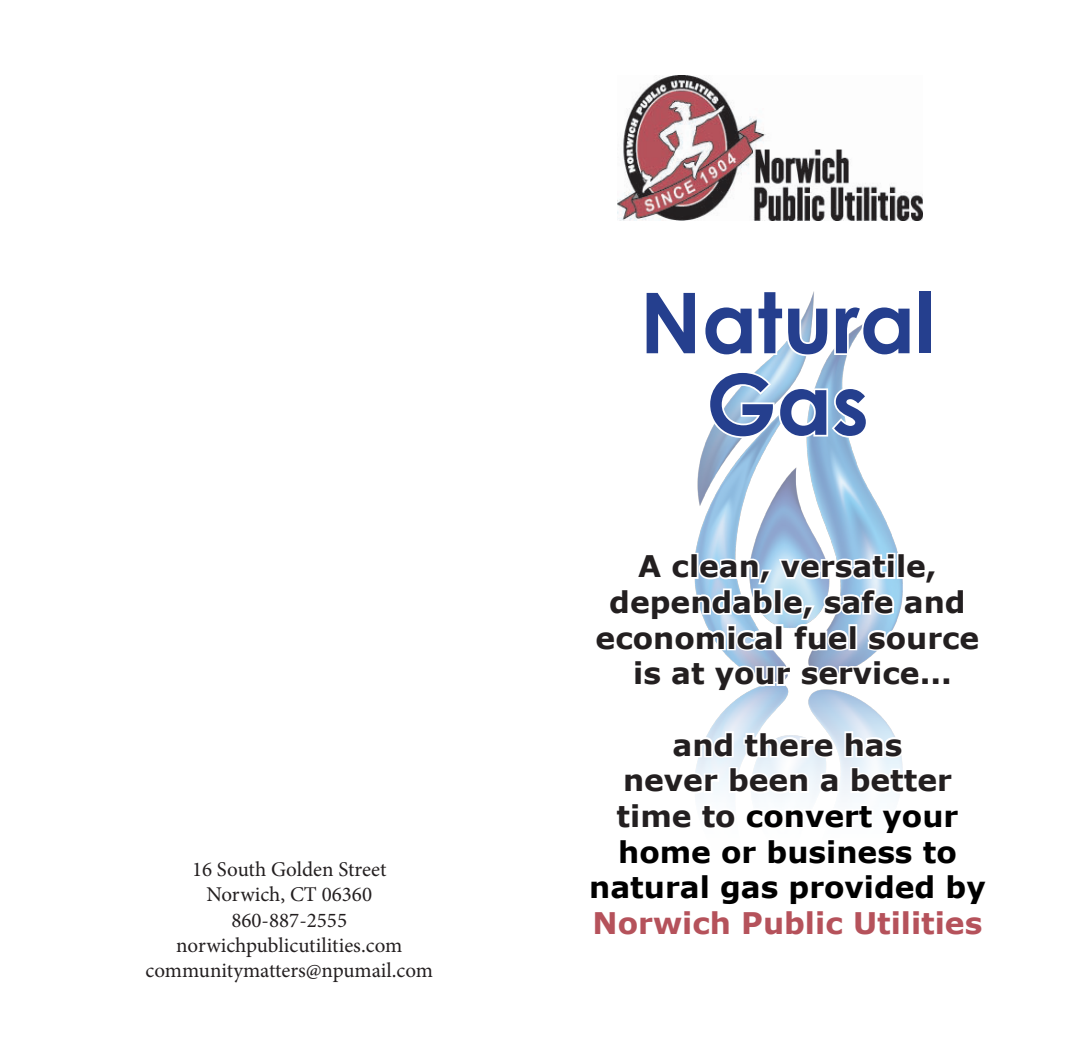
<style>
.page{position:relative;width:1071px;height:1050px;background:#fff}
.page>*{position:absolute;margin:0;border:0;box-sizing:border-box;transform-origin:0 0}
.t1{font:700 84px/81.5px "Century Gothic";color:#253f8e;text-align:center}
.t2{font:700 29.75px/35.7px "Verdana";color:#000;text-align:center}
.t3{font:700 29.75px/35.7px "Verdana";color:#231f20;text-align:center}
.t4{font:700 29.75px "Verdana";color:#b5525b}
.t5{font:21px/25.2px "Minion Pro";color:#231f20;text-align:center}
.s1{color:#231f20}
</style>
<div class="page">
<img style="left:696px;top:358px;width:201px;height:372px">
<img style="left:617px;top:76px;width:306px;height:145px">
<svg style="left:771px;top:291px;width:96px;height:67px"></svg>
<svg style="left:707px;top:369px;width:163px;height:71px"></svg>
<svg style="left:694px;top:550px;width:209px;height:103px"></svg>
<svg style="left:696px;top:660px;width:201px;height:34px"></svg>
<svg style="left:695px;top:730px;width:208px;height:67px"></svg>
<p class="t5" style="left:146px;top:857px;width:289px">16 South Golden Street<br>Norwich, CT 06360<br>860-887-2555 norwichpublicutilities.com communitymatters@npumail.com</p>
<h1 class="t1" style="left:640px;top:278px;width:297px">Natural<br>Gas</h1>
<h2 class="t3" style="left:596px;top:548px;width:385px">A clean, versatile, dependable, safe and economical fuel source is at your service...</h2>
<h2 class="t2" style="left:589px;top:726px;width:398px"><span class="s1">and there has<br>never been a better time to</span> convert your home or business to natural gas provided by</h2>
<h2 class="t4" style="left:593px;top:904px;width:391px">Norwich Public Utilities</h2>
</div>
